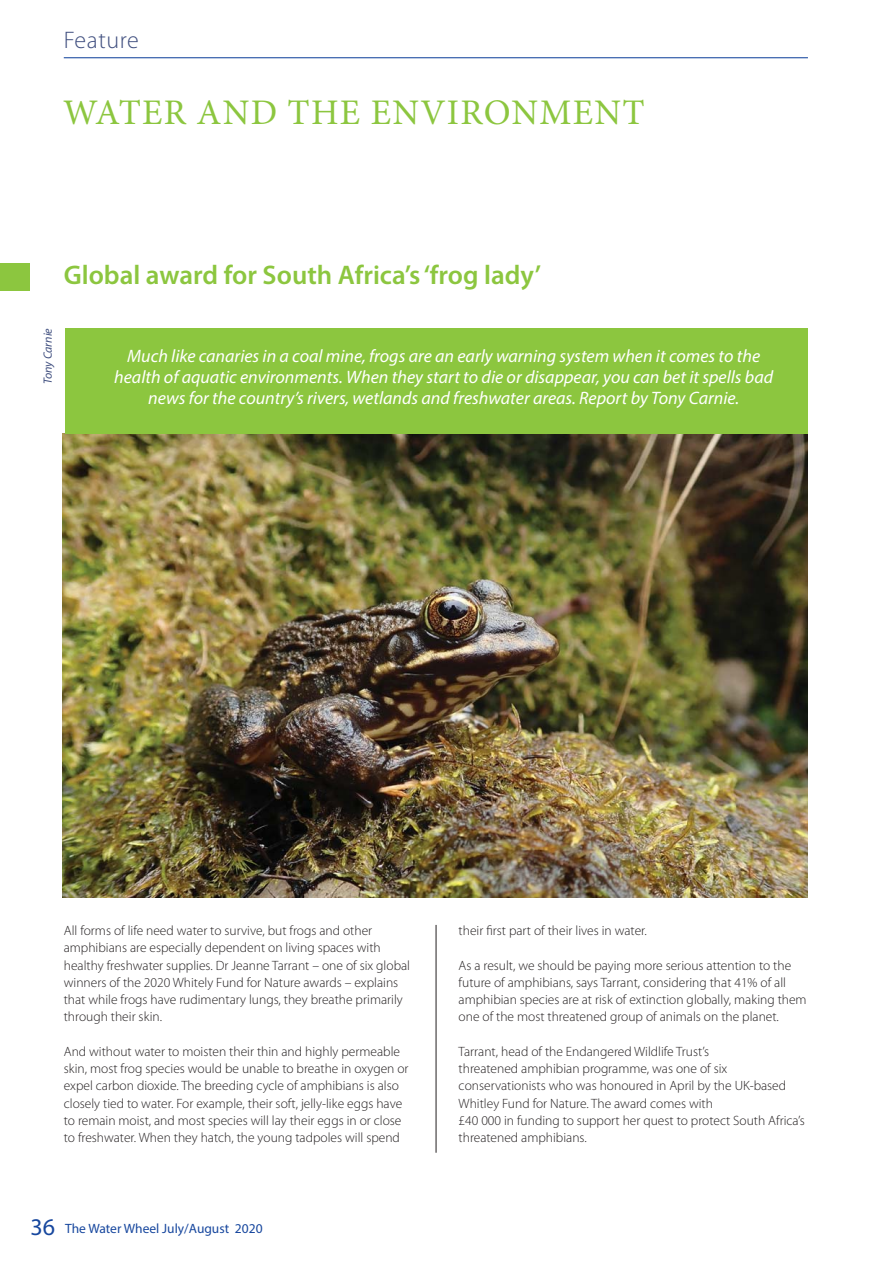
<style>
.page{position:relative;width:893px;height:1263px;background:#fff}
.page>*{position:absolute;margin:0;border:0;box-sizing:border-box;transform-origin:0 0}
.t1{font:36px "Minion Pro";letter-spacing:.035em;color:#8cc63f}
.t2{font:600 27px "Myriad Pro";color:#8cc63f}
.t3{font:300 24px "Myriad Pro";letter-spacing:.025em;color:#415080}
.t4{font:italic 18px/21px "Myriad Pro";color:#fff;text-align:center}
.t5{font:300 13.5px/17.2px "Myriad Pro";color:#231f20}
.t6{font:13.5px "Myriad Pro";color:#17479e}
.t7{font:italic 12px "Myriad Pro";color:#415080}
.s1{font-size:24px}
</style>
<div class="page">
<hr style="left:64px;top:57px;width:744px;height:1px;background:#17479e">
<img style="left:63px;top:434px;width:745px;height:463px">
<hr style="left:436px;top:925px;width:1px;height:228px;background:#231f20">
<div style="left:65px;top:328px;width:743px;height:106px;background:#8cc63f"></div>
<div style="left:0;top:264px;width:29px;height:27px;background:#8cc63f"></div>
<h3 class="t3" style="left:64px;top:31px;width:77px">Feature</h3>
<h1 class="t1" style="left:63px;top:91px;width:583px">WATER AND THE ENVIRONMENT</h1>
<h2 class="t2" style="left:64px;top:265px;width:479px">Global award for South Africa’s ‘frog lady’</h2>
<p class="t7" style="left:43px;top:384px;width:58px;rotate:-90deg">Tony Carnie</p>
<p class="t4" style="left:114px;top:348px;width:661px">Much like canaries in a coal mine, frogs are an early warning system when it comes to the health of aquatic environments. When they start to die or disappear, you can bet it spells bad news for the country’s rivers, wetlands and freshwater areas. Report by Tony Carnie.</p>
<p class="t5" style="left:64px;top:923px;width:348px">All forms of life need water to survive, but frogs and other amphibians are especially dependent on living spaces with healthy freshwater supplies. Dr Jeanne Tarrant – one of six global winners of the 2020 Whitely Fund for Nature awards – explains that while frogs have rudimentary lungs, they breathe primarily through their skin.</p>
<p class="t5" style="left:64px;top:1044px;width:346px">And without water to moisten their thin and highly permeable skin, most frog species would be unable to breathe in oxygen or expel carbon dioxide. The breeding cycle of amphibians is also closely tied to water. For example, their soft, jelly-like eggs have to remain moist, and most species will lay their eggs in or close to freshwater. When they hatch, the young tadpoles will spend</p>
<p class="t5" style="left:459px;top:923px;width:190px">their first part of their lives in water.</p>
<p class="t5" style="left:459px;top:958px;width:350px">As a result, we should be paying more serious attention to the future of amphibians, says Tarrant, considering that 41% of all amphibian species are at risk of extinction globally, making them one of the most threatened group of animals on the planet.</p>
<p class="t5" style="left:459px;top:1044px;width:348px">Tarrant, head of the Endangered Wildlife Trust’s<br>threatened amphibian programme, was one of six conservationists who was honoured in April by the UK-based Whitley Fund for Nature. The award comes with<br>£40 000 in funding to support her quest to protect South Africa’s threatened amphibians.</p>
<p class="t6" style="left:30px;top:1223px;width:234px"><span class="s1">36</span> The Water Wheel July/August 2020</p>
</div>
